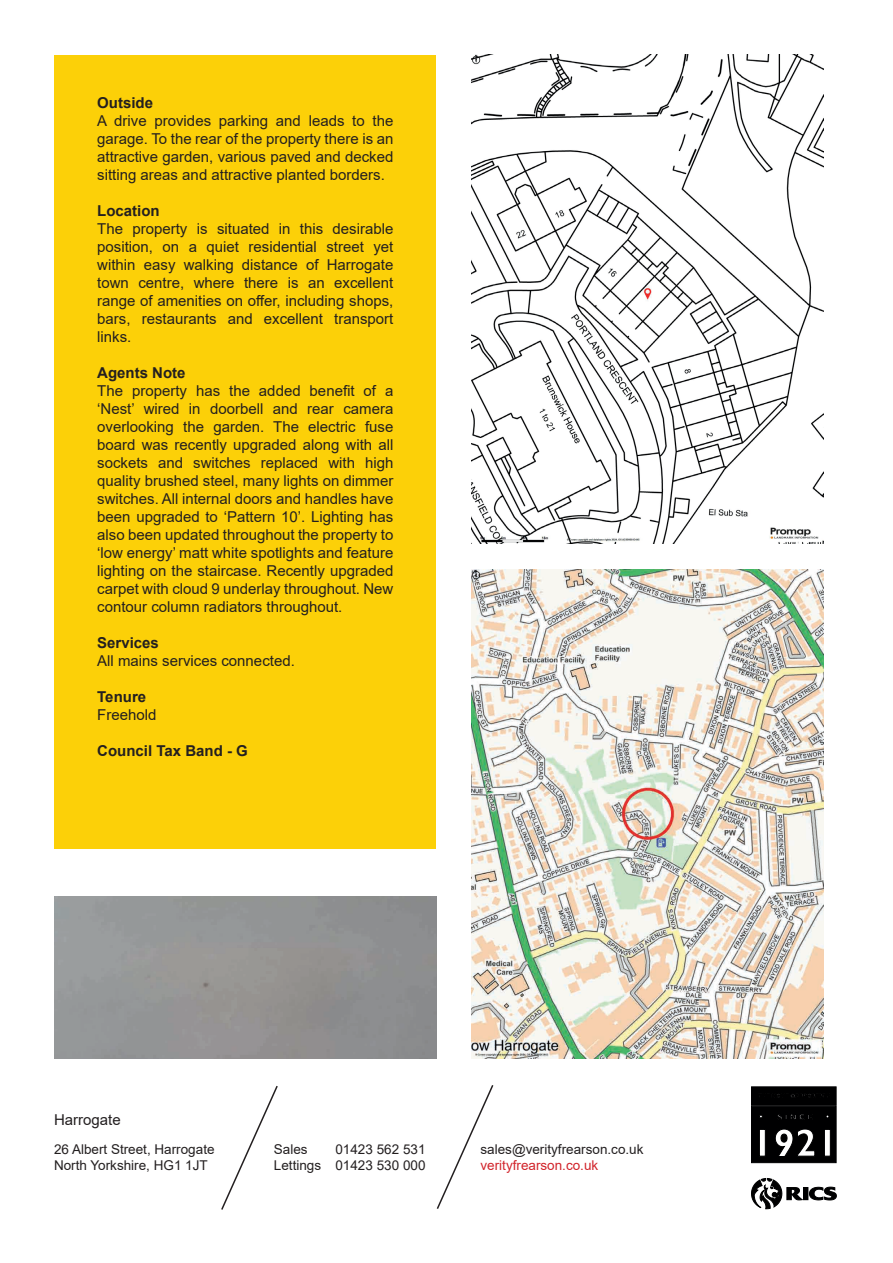
<style>
.page{position:relative;width:893px;height:1263px;background:#fff}
.page>*{position:absolute;margin:0;border:0;box-sizing:border-box;transform-origin:0 0}
.t1{font:15px/18px "Arial";color:#231f20;text-align:justify}
.t2{font:700 15px "Arial";color:#231f20}
.t3{font:13.5px/16.2px "Arial";color:#231f20}
.t4{font:13.5px "Arial";color:#d1232a}
</style>
<div class="page">
<div style="left:55px;top:55px;width:381px;height:793px;background:#fcd008"></div>
<img style="left:472px;top:54px;width:352px;height:489px">
<img style="left:472px;top:570px;width:352px;height:489px">
<svg style="left:221px;top:1085px;width:57px;height:125px"></svg>
<svg style="left:436px;top:1085px;width:58px;height:124px"></svg>
<svg style="left:751px;top:1086px;width:86px;height:77px;background:#1d1d1e"></svg>
<svg style="left:809px;top:1186px;width:28px;height:15px"></svg>
<div style="left:803px;top:1187px;width:5px;height:13px;background:#000001"></div>
<svg style="left:751px;top:1178px;width:52px;height:31px"></svg>
<p class="t2" style="left:97px;top:92px;width:57px">Outside</p>
<p class="t1" style="left:97px;top:112px;width:298px">A drive provides parking and leads to the garage. To the rear of the property there is an attractive garden, various paved and decked sitting areas and attractive planted borders.</p>
<p class="t2" style="left:97px;top:200px;width:64px">Location</p>
<p class="t1" style="left:97px;top:220px;width:298px">The property is situated in this desirable position, on a quiet residential street yet within easy walking distance of Harrogate town centre, where there is an excellent range of amenities on offer, including shops, bars, restaurants and excellent transport links.</p>
<p class="t2" style="left:97px;top:362px;width:90px">Agents Note</p>
<p class="t1" style="left:97px;top:382px;width:298px">The property has the added benefit of a ‘Nest’ wired in doorbell and rear camera overlooking the garden. The electric fuse board was recently upgraded along with all sockets and switches replaced with high quality brushed steel, many lights on dimmer switches. All internal doors and handles have been upgraded to ‘Pattern 10’. Lighting has also been updated throughout the property to ‘low energy’ matt white spotlights and feature lighting on the staircase. Recently upgraded carpet with cloud 9 underlay throughout. New contour column radiators throughout.</p>
<p class="t2" style="left:97px;top:632px;width:63px">Services</p>
<p class="t1" style="left:97px;top:652px;width:199px">All mains services connected.</p>
<p class="t2" style="left:97px;top:686px;width:50px">Tenure</p>
<p class="t1" style="left:97px;top:706px;width:61px">Freehold</p>
<p class="t2" style="left:97px;top:740px;width:152px">Council Tax Band - G</p>
<p class="t1" style="left:54px;top:1111px;width:68px">Harrogate</p>
<p class="t3" style="left:54px;top:1141px;width:162px">26 Albert Street, Harrogate<br>North Yorkshire, HG1 1JT</p>
<p class="t3" style="left:274px;top:1141px;width:35px">Sales</p>
<p class="t3" style="left:274px;top:1141px;width:153px;text-align:right">01423 562 531<br>Lettings 01423 530 000</p>
<p class="t3" style="left:480px;top:1141px;width:164px">sales@verityfrearson.co.uk</p>
<p class="t4" style="left:480px;top:1156px;width:119px">verityfrearson.co.uk</p>
</div>
